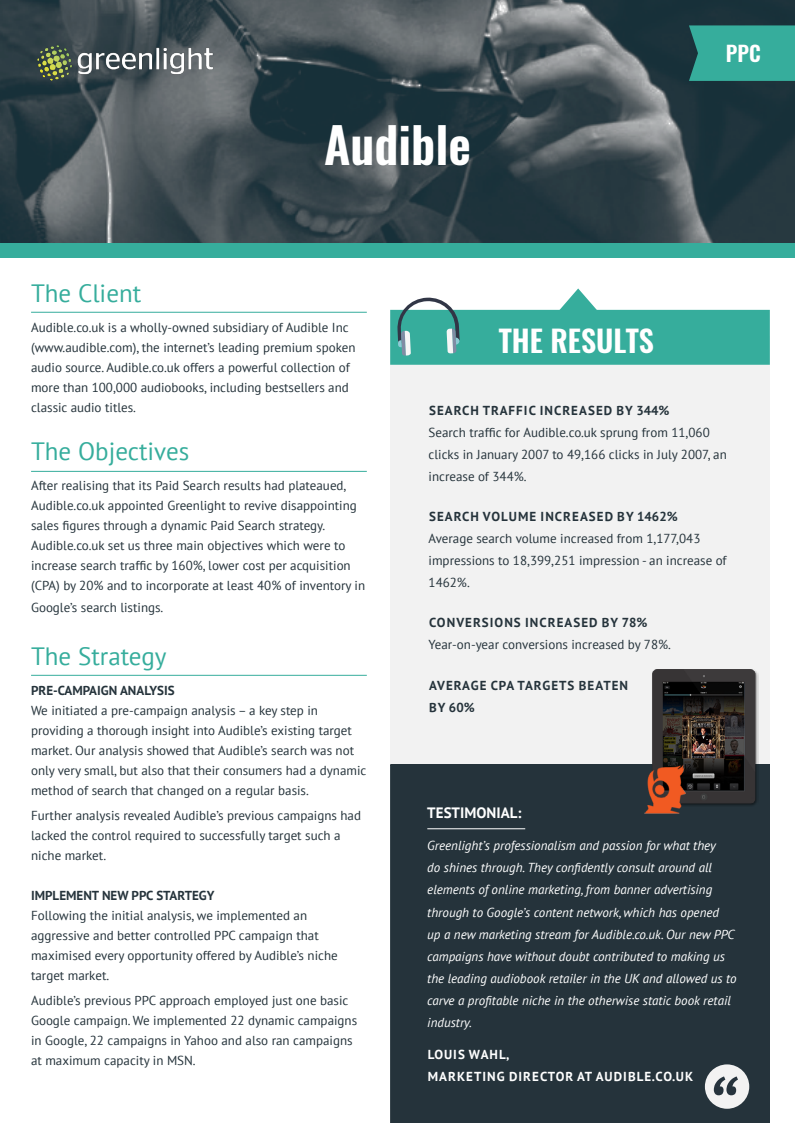
<style>
.page{position:relative;width:795px;height:1123px;background:#fff}
.page>*{position:absolute;margin:0;border:0;box-sizing:border-box;transform-origin:0 0}
.t1{font:600 49.1px "Oswald";color:#fff}
.t2{font:600 30px "Oswald";color:#fff}
.t3{font:25px "PT Sans";color:#36ad9c}
.t4{font:600 21.2px "Oswald";color:#fff}
.t5{font:700 15px "PT Sans";color:#fff}
.t6{font:13px/20px "PT Sans";color:#25333b}
.t7{font:italic 13px/22px "PT Sans";color:#fff}
.t8{font:700 13px/22px "PT Sans";letter-spacing:.08em;color:#25333b}
.t9{font:700 13px "PT Sans";color:#25333b}
.t10{font:700 13px/22px "PT Sans";letter-spacing:.08em;color:#fff}
</style>
<div class="page">
<svg style="left:0;top:0;width:794px;height:243px;background:#3c4b51"></svg>
<div style="left:390px;top:336px;width:379px;height:772px;background:#f2f2f2"></div>
<div style="left:0;top:243px;width:794px;height:14px;background:#36ad9c"></div>
<svg style="left:688px;top:25px;width:106px;height:56px;background:#34a596"></svg>
<hr style="left:31px;top:312px;width:335px;height:1px;background:#36ad9c">
<hr style="left:31px;top:471px;width:335px;height:1px;background:#36ad9c">
<hr style="left:31px;top:674px;width:335px;height:1px;background:#36ad9c">
<img style="left:36px;top:39px;width:199px;height:46px">
<div style="left:390px;top:764px;width:379px;height:358px;background:#25333b"></div>
<div style="left:704px;top:1064px;width:44px;height:44px;background:#f2f2f2;border-radius:50%"></div>
<svg style="left:713px;top:1076px;width:24px;height:19px"></svg>
<hr style="left:427px;top:828px;width:98px;height:1px;background:#fff">
<svg style="left:390px;top:288px;width:379px;height:77px"></svg>
<img style="left:652px;top:669px;width:106px;height:137px">
<img style="left:632px;top:758px;width:64px;height:65px">
<h1 class="t1" style="left:324px;top:111px;width:148px">Audible</h1>
<h3 class="t4" style="left:725px;top:38px;width:36px">PPC</h3>
<h3 class="t3" style="left:31px;top:277px;width:112px">The Client</h3>
<p class="t6" style="left:31px;top:317px;width:326px">Audible.co.uk is a wholly-owned subsidiary of Audible Inc (www.audible.com), the internet’s leading premium spoken audio source. Audible.co.uk offers a powerful collection of more than 100,000 audiobooks, including bestsellers and classic audio titles.</p>
<h3 class="t3" style="left:31px;top:435px;width:160px">The Objectives</h3>
<p class="t6" style="left:31px;top:475px;width:335px">After realising that its Paid Search results had plateaued, Audible.co.uk appointed Greenlight to revive disappointing sales figures through a dynamic Paid Search strategy.<br>Audible.co.uk set us three main objectives which were to increase search traffic by 160%, lower cost per acquisition (CPA) by 20% and to incorporate at least 40% of inventory in</p>
<p class="t6" style="left:31px;top:597px;width:134px">Google’s search listings.</p>
<h3 class="t3" style="left:31px;top:640px;width:137px">The Strategy</h3>
<p class="t9" style="left:31px;top:682px;width:145px">PRE-CAMPAIGN ANALYSIS</p>
<p class="t6" style="left:31px;top:700px;width:336px">We initiated a pre-campaign analysis – a key step in providing a thorough insight into Audible’s existing target market. Our analysis showed that Audible’s search was not only very small, but also that their consumers had a dynamic method of search that changed on a regular basis.</p>
<p class="t6" style="left:31px;top:805px;width:331px">Further analysis revealed Audible’s previous campaigns had lacked the control required to successfully target such a niche market.</p>
<p class="t9" style="left:31px;top:887px;width:185px">IMPLEMENT NEW PPC STARTEGY</p>
<p class="t6" style="left:31px;top:905px;width:308px">Following the initial analysis, we implemented an aggressive and better controlled PPC campaign that maximised every opportunity offered by Audible’s niche target market.</p>
<p class="t6" style="left:31px;top:990px;width:327px">Audible’s previous PPC approach employed just one basic Google campaign. We implemented 22 dynamic campaigns in Google, 22 campaigns in Yahoo and also ran campaigns at maximum capacity in MSN.</p>
<h2 class="t2" style="left:498px;top:320px;width:157px">THE RESULTS</h2>
<p class="t8" style="left:429px;top:399px;width:242px">SEARCH TRAFFIC INCREASED BY 344%</p>
<p class="t6" style="left:428px;top:421px;width:299px;line-height:22px">Search traffic for Audible.co.uk sprung from 11,060 clicks in January 2007 to 49,166 clicks in July 2007, an increase of 344%.</p>
<p class="t8" style="left:429px;top:505px;width:250px">SEARCH VOLUME INCREASED BY 1462%</p>
<p class="t6" style="left:428px;top:527px;width:299px;line-height:22px">Average search volume increased from 1,177,043 impressions to 18,399,251 impression - an increase of<br>1462%.</p>
<p class="t8" style="left:429px;top:611px;width:220px">CONVERSIONS INCREASED BY 78%</p>
<p class="t6" style="left:428px;top:634px;width:244px">Year-on-year conversions increased by 78%.</p>
<p class="t8" style="left:429px;top:673px;width:200px">AVERAGE CPA TARGETS BEATEN<br>BY 60%</p>
<p class="t5" style="left:427px;top:803px;width:96px">TESTIMONIAL:</p>
<p class="t7" style="left:427px;top:834px;width:311px">Greenlight’s professionalism and passion for what they<br>do shines through. They confidently consult around all elements of online marketing, from banner advertising through to Google’s content network, which has opened<br>up a new marketing stream for Audible.co.uk. Our new PPC campaigns have without doubt contributed to making us the leading audiobook retailer in the UK and allowed us to carve a profitable niche in the otherwise static book retail industry.</p>
<p class="t10" style="left:427px;top:1042px;width:267px">LOUIS WAHL,<br>MARKETING DIRECTOR AT AUDIBLE.CO.UK</p>
</div>
